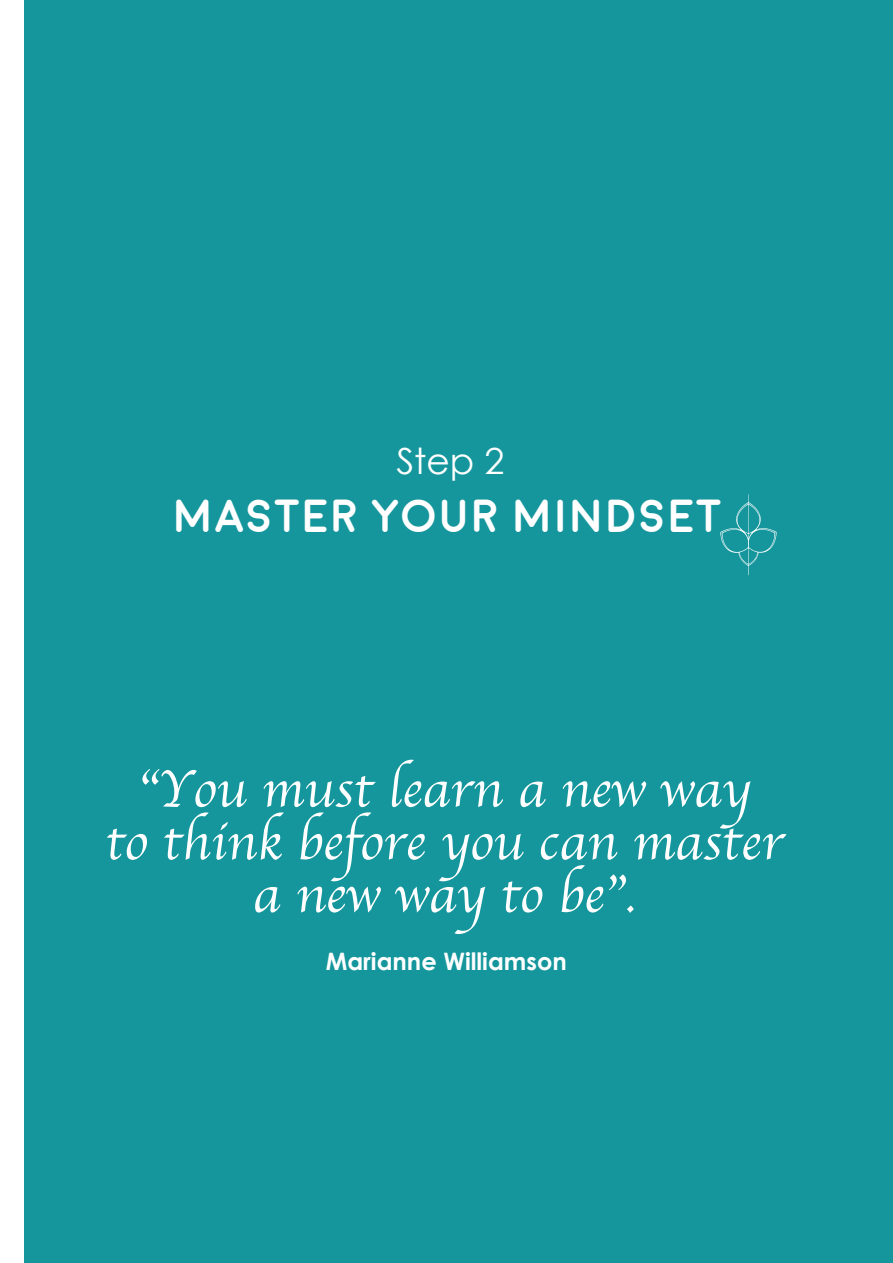
<style>
.page{position:relative;width:893px;height:1263px;background:#14969c}
.page>*{position:absolute;margin:0;border:0;box-sizing:border-box;transform-origin:0 0}
.t1{font:54px/52.7px "Apple Chancery";color:#fff;text-align:center}
.t2{font:700 46.2px "Moon";color:#fff}
.t3{font:36px "Century Gothic";color:#fff}
.t4{font:700 24px "Century Gothic";color:#fff}
</style>
<div class="page">
<div style="left:0;top:0;width:24px;height:1263px;background:#fff"></div>
<svg style="left:720px;top:494px;width:56px;height:81px"></svg>
<p class="t3" style="left:396px;top:447px;width:109px">Step 2</p>
<p class="t2" style="left:174px;top:489px;width:550px">MASTER YOUR MINDSET</p>
<p class="t1" style="left:105px;top:767px;width:680px">ìYou must learn a new way<br>to think before you can master a new way to beî.</p>
<p class="t4" style="left:326px;top:952px;width:242px">Marianne Williamson</p>
</div>
